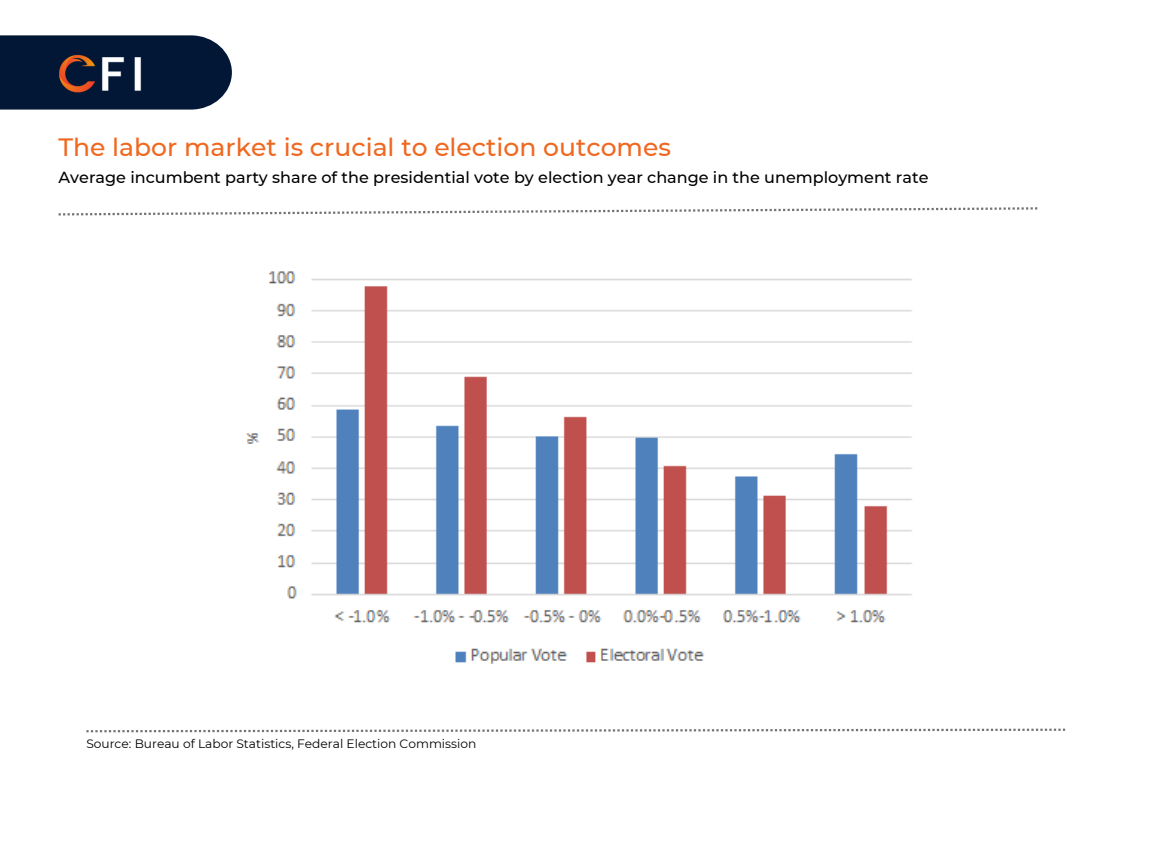
<style>
.page{position:relative;width:1152px;height:864px;background:#fff}
.page>*{position:absolute;margin:0;border:0;box-sizing:border-box;transform-origin:0 0}
.t1{font:500 25.05px "Montserrat";color:#f06820}
.t2{font:500 16.05px "Montserrat";color:#000}
.t3{font:12.15px "Montserrat";color:#000}
</style>
<div class="page">
<svg style="left:86px;top:729px;width:979px;height:3px"></svg>
<svg style="left:59px;top:207px;width:978px;height:9px"></svg>
<svg style="left:0;top:35px;width:232px;height:74px"></svg>
<img style="left:14px;top:41px;width:181px;height:52px">
<img style="left:245px;top:271px;width:667px;height:393px">
<p class="t1" style="left:59px;top:132px;width:614px">The labor market is crucial to election outcomes</p>
<p class="t2" style="left:59px;top:168px;width:871px">Average incumbent party share of the presidential vote by election year change in the unemployment rate</p>
<p class="t3" style="left:86px;top:736px;width:392px">Source: Bureau of Labor Statistics, Federal Election Commission</p>
</div>
